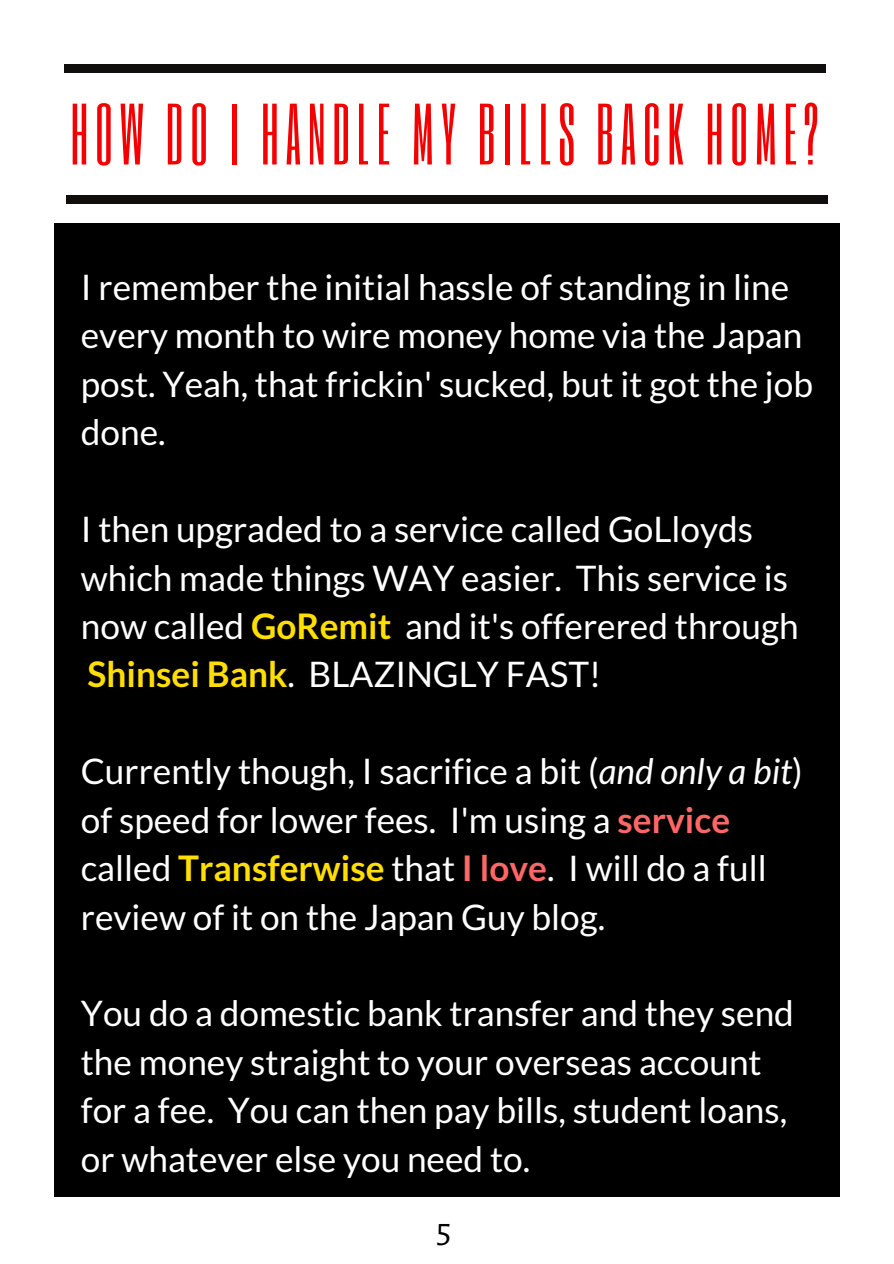
<style>
.page{position:relative;width:894px;height:1264px;background:#fff}
.page>*{position:absolute;margin:0;border:0;box-sizing:border-box;transform-origin:0 0}
.t1{font:72px "Six Caps";letter-spacing:.09em;color:#f40000}
.t2{font:36px "Alegreya Sans";color:#000}
.t3{font:35.25px/48.4px "Lato";color:#fff}
.s1{font-weight:700;color:#ffde00}
.s2{font-style:italic}
.s3{font-weight:700;color:#ff6767}
</style>
<div class="page">
<div style="left:64px;top:65px;width:761px;height:7px;background:#0f0e0c"></div>
<div style="left:66px;top:195px;width:761px;height:8px;background:#0f0e0c"></div>
<div style="left:55px;top:223px;width:784px;height:973px;background:#000"></div>
<h1 class="t1" style="left:70px;top:85px;width:749px">HOW DO I HANDLE MY BILLS BACK HOME?</h1>
<p class="t3" style="left:81px;top:262px;width:733px">I remember the initial hassle of standing in line every month to wire money home via the Japan post. Yeah, that frickin' sucked, but it got the job done.</p>
<p class="t3" style="left:81px;top:504px;width:719px">I then upgraded to a service called GoLloyds which made things WAY easier. This service is now called <span class="s1">GoRemit</span> and it's offerered through <span class="s1">Shinsei Bank</span>. BLAZINGLY FAST!</p>
<p class="t3" style="left:81px;top:746px;width:723px">Currently though, I sacrifice a bit (<span class="s2">and only a bit</span>) of speed for lower fees. I'm using a <span class="s3">service </span>called <span class="s1">Transferwise</span> that <span class="s3">I love</span>. I will do a full review of it on the Japan Guy blog.</p>
<p class="t3" style="left:81px;top:988px;width:714px">You do a domestic bank transfer and they send the money straight to your overseas account for a fee. You can then pay bills, student loans, or whatever else you need to.</p>
<p class="t2" style="left:436px;top:1209px;width:17px">5</p>
</div>
